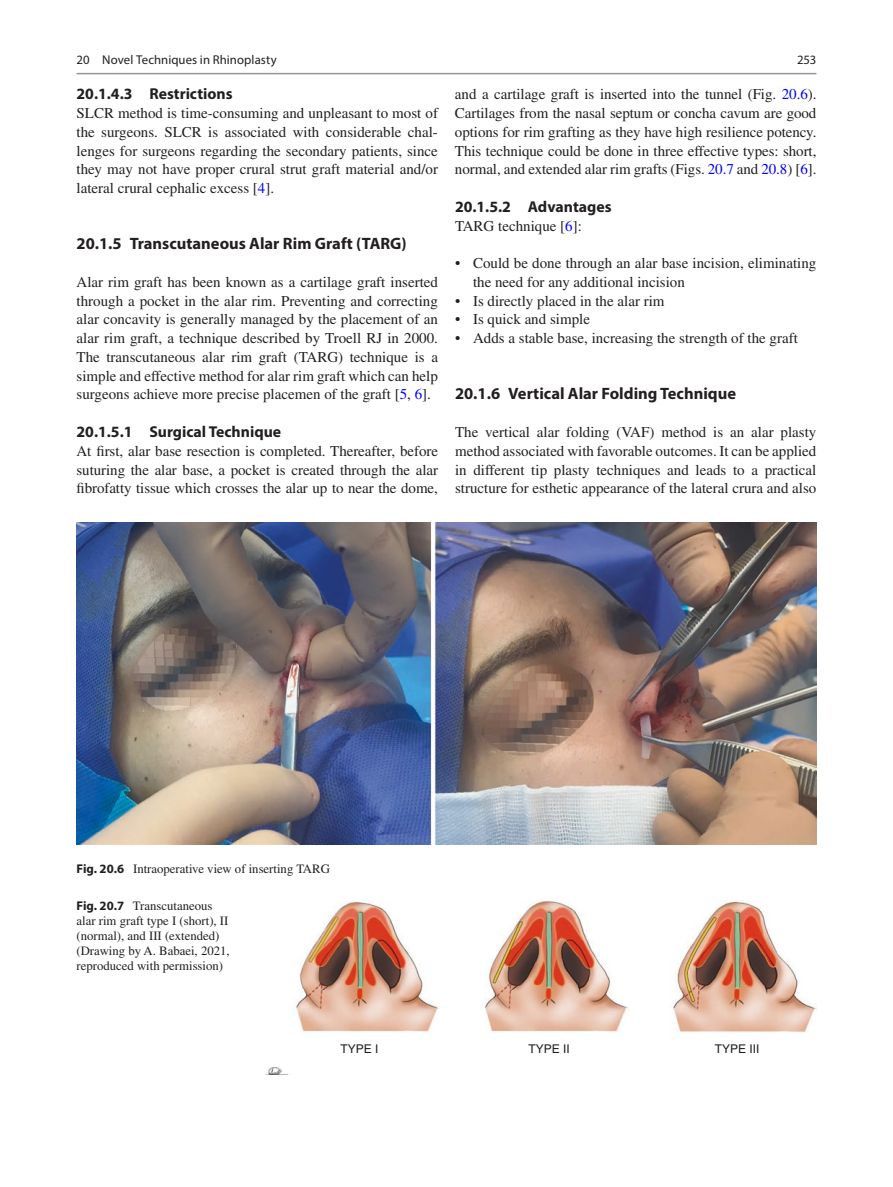
<style>
.page{position:relative;width:893px;height:1187px;background:#fff}
.page>*{position:absolute;margin:0;border:0;box-sizing:border-box;transform-origin:0 0}
.t1{font:700 16.5px "Myriad Pro";color:#231f20}
.t2{font:700 15.75px "Myriad Pro";color:#231f20}
.t3{font:15px/18.8px "Times LT Std";color:#231f20;text-align:justify}
.t4{font:12.75px/15px "Times LT Std";color:#231f20}
.t5{font:12.75px "Myriad Pro Regular 3";letter-spacing:.005em;color:#231f20}
.t6{font:12.75px "Myriad Pro";color:#231f20}
.t7{font:12px "Helvetica";color:#1d1e1f}
.s1{color:#00f}
.s2{font-family:"Myriad Pro";font-weight:700}
</style>
<div class="page">
<img style="left:77px;top:523px;width:739px;height:321px">
<img style="left:267px;top:901px;width:549px;height:173px">
<hr style="left:77px;top:73px;width:739px;height:1px;background:#939598">
<p class="t5" style="left:77px;top:52px;width:202px">20 Novel Techniques in Rhinoplasty</p>
<p class="t2" style="left:77px;top:84px;width:158px">20.1.4.3 Restrictions</p>
<p class="t3" style="left:77px;top:104px;width:363px">SLCR method is time-consuming and unpleasant to most of the surgeons. SLCR is associated with considerable chal&shy;lenges for surgeons regarding the secondary patients, since they may not have proper crural strut graft material and/or lateral crural cephalic excess [<span class="s1">4</span>].</p>
<p class="t1" style="left:77px;top:233px;width:332px">20.1.5 Transcutaneous Alar Rim Graft (TARG)</p>
<p class="t3" style="left:77px;top:272px;width:363px">Alar rim graft has been known as a cartilage graft inserted through a pocket in the alar rim. Preventing and correcting alar concavity is generally managed by the placement of an alar rim graft, a technique described by Troell RJ in 2000.<br>The transcutaneous alar rim graft (TARG) technique is a simple and effective method for alar rim graft which can help surgeons achieve more precise placemen of the graft [<span class="s1">5</span>, <span class="s1">6</span>].</p>
<p class="t2" style="left:77px;top:421px;width:206px">20.1.5.1 Surgical Technique</p>
<p class="t3" style="left:77px;top:441px;width:363px">At first, alar base resection is completed. Thereafter, before suturing the alar base, a pocket is created through the alar fibrofatty tissue which crosses the alar up to near the dome,</p>
<p class="t6" style="left:797px;top:52px;width:21px">253</p>
<p class="t3" style="left:455px;top:85px;width:363px">and a cartilage graft is inserted into the tunnel (Fig. <span class="s1">20.6</span>).<br>Cartilages from the nasal septum or concha cavum are good options for rim grafting as they have high resilience potency.<br>This technique could be done in three effective types: short, normal, and extended alar rim grafts (Figs. <span class="s1">20.7</span> and <span class="s1">20.8</span>) [<span class="s1">6</span>].</p>
<p class="t2" style="left:455px;top:196px;width:158px">20.1.5.2 Advantages</p>
<p class="t3" style="left:455px;top:216px;width:128px">TARG technique [<span class="s1">6</span>]:</p>
<p class="t3" style="left:473px;top:254px;width:345px;text-indent:-18px">• Could be done through an alar base incision, eliminating the need for any additional incision</p>
<p class="t3" style="left:455px;top:291px;width:211px">• Is directly placed in the alar rim</p>
<p class="t3" style="left:455px;top:310px;width:137px">• Is quick and simple</p>
<p class="t3" style="left:455px;top:329px;width:344px">• Adds a stable base, increasing the strength of the graft</p>
<p class="t1" style="left:455px;top:383px;width:283px">20.1.6 Vertical Alar Folding Technique</p>
<p class="t3" style="left:455px;top:422px;width:363px">The vertical alar folding (VAF) method is an alar plasty method associated with favorable outcomes. It can be applied in different tip plasty techniques and leads to a practical structure for esthetic appearance of the lateral crura and also</p>
<p class="t4" style="left:77px;top:861px;width:255px"><span class="s2">Fig. 20.6</span> Intraoperative view of inserting TARG</p>
<p class="t4" style="left:77px;top:898px;width:155px"><span class="s2">Fig. 20.7</span> Transcutaneous alar rim graft type I (short), II (normal), and III (extended) (Drawing by A. Babaei, 2021, reproduced with permission)</p>
<p class="t7" style="left:341px;top:1041px;width:40px">TYPE I</p>
<p class="t7" style="left:528px;top:1041px;width:43px">TYPE II</p>
<p class="t7" style="left:715px;top:1041px;width:46px">TYPE III</p>
</div>
